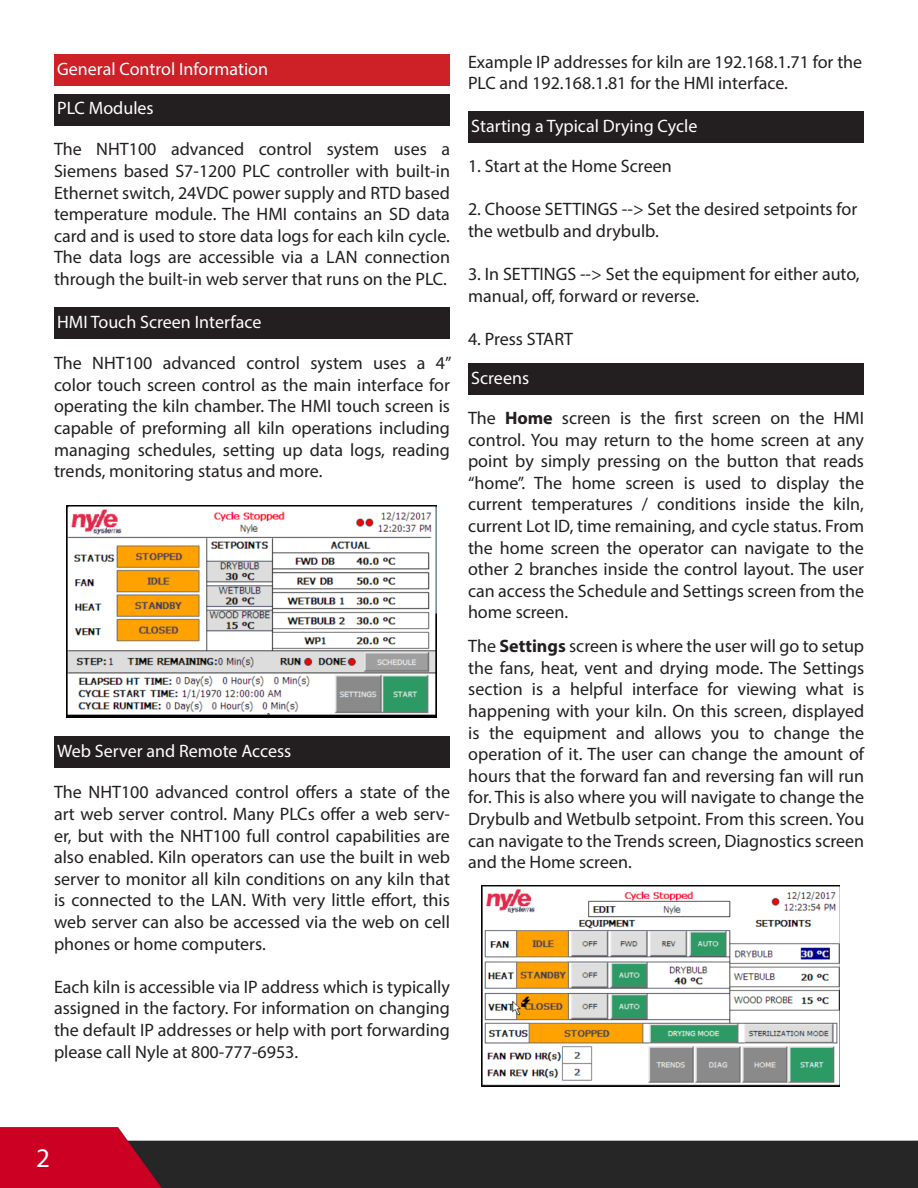
<style>
.page{position:relative;width:918px;height:1188px;background:#fff}
.page>*{position:absolute;margin:0;border:0;box-sizing:border-box;transform-origin:0 0}
.t1{font:27px "Myriad Pro";color:#fff}
.Body_Text{font:18px/21.6px "Myriad Pro";color:#231f20;text-align:justify}
.TOC_Subheader{font:18px "Myriad Pro";color:#fff}
.TOC_Header{font:18px "Myriad Pro";color:#fff}
.s1{font-weight:700}
</style>
<div class="page">
<img style="left:0;top:1127px;width:917px;height:61px">
<img style="left:917px;top:1128px;width:1px;height:60px">
<img style="left:66px;top:505px;width:370px;height:213px">
<img style="left:482px;top:886px;width:358px;height:201px">
<div style="left:54px;top:54px;width:396px;height:31px;background:#cd2027"></div>
<div style="left:468px;top:112px;width:396px;height:31px;background:#231f20"></div>
<div style="left:468px;top:363px;width:396px;height:32px;background:#231f20"></div>
<div style="left:54px;top:94px;width:396px;height:31px;background:#231f20"></div>
<div style="left:54px;top:307px;width:396px;height:32px;background:#231f20"></div>
<div style="left:54px;top:736px;width:396px;height:32px;background:#231f20"></div>
<p class="TOC_Header" style="left:57px;top:58px;width:212px">General Control Information</p>
<p class="TOC_Subheader" style="left:57px;top:97px;width:98px">PLC Modules</p>
<p class="Body_Text" style="left:54px;top:138px;width:398px">The NHT100 advanced control system uses a Siemens based S7-1200 PLC controller with built-in Ethernet switch, 24VDC power supply and RTD based temperature module. The HMI contains an SD data card and is used to store data logs for each kiln cycle.<br>The data logs are accessible via a LAN connection through the built-in web server that runs on the PLC.</p>
<p class="TOC_Subheader" style="left:57px;top:311px;width:206px">HMI Touch Screen Interface</p>
<p class="Body_Text" style="left:54px;top:352px;width:399px">The NHT100 advanced control system uses a 4” color touch screen control as the main interface for operating the kiln chamber. The HMI touch screen is capable of preforming all kiln operations including managing schedules, setting up data logs, reading trends, monitoring status and more.</p>
<p class="TOC_Subheader" style="left:57px;top:740px;width:236px">Web Server and Remote Access</p>
<p class="Body_Text" style="left:54px;top:781px;width:398px">The NHT100 advanced control offers a state of the art web server control. Many PLCs offer a web serv&shy;er, but with the NHT100 full control capabilities are also enabled. Kiln operators can use the built in web server to monitor all kiln conditions on any kiln that is connected to the LAN. With very little effort, this web server can also be accessed via the web on cell phones or home computers.</p>
<p class="Body_Text" style="left:54px;top:976px;width:398px">Each kiln is accessible via IP address which is typically assigned in the factory. For information on changing the default IP addresses or help with port forwarding please call Nyle at 800-777-6953.</p>
<p class="Body_Text" style="left:468px;top:50px;width:396px">Example IP addresses for kiln are 192.168.1.71 for the<br>PLC and 192.168.1.81 for the HMI interface.</p>
<p class="TOC_Subheader" style="left:471px;top:115px;width:228px">Starting a Typical Drying Cycle</p>
<p class="Body_Text" style="left:468px;top:155px;width:205px">1. Start at the Home Screen</p>
<p class="Body_Text" style="left:468px;top:198px;width:391px">2. Choose SETTINGS --&gt; Set the desired setpoints for the wetbulb and drybulb.</p>
<p class="Body_Text" style="left:468px;top:263px;width:393px">3. In SETTINGS --&gt; Set the equipment for either auto, manual, off, forward or reverse.</p>
<p class="Body_Text" style="left:468px;top:328px;width:107px">4. Press START</p>
<p class="TOC_Subheader" style="left:471px;top:367px;width:59px">Screens</p>
<p class="Body_Text" style="left:468px;top:407px;width:398px">The <span class="s1">Home</span> screen is the first screen on the HMI control. You may return to the home screen at any point by simply pressing on the button that reads “home”. The home screen is used to display the current temperatures / conditions inside the kiln, current Lot ID, time remaining, and cycle status. From the home screen the operator can navigate to the other 2 branches inside the control layout. The user can access the Schedule and Settings screen from the home screen.</p>
<p class="Body_Text" style="left:468px;top:635px;width:398px">The <span class="s1">Settings</span> screen is where the user will go to setup the fans, heat, vent and drying mode. The Settings section is a helpful interface for viewing what is happening with your kiln. On this screen, displayed is the equipment and allows you to change the operation of it. The user can change the amount of hours that the forward fan and reversing fan will run for. This is also where you will navigate to change the Drybulb and Wetbulb setpoint. From this screen. You can navigate to the Trends screen, Diagnostics screen and the Home screen.</p>
<p class="t1" style="left:36px;top:1141px;width:15px">2</p>
</div>
